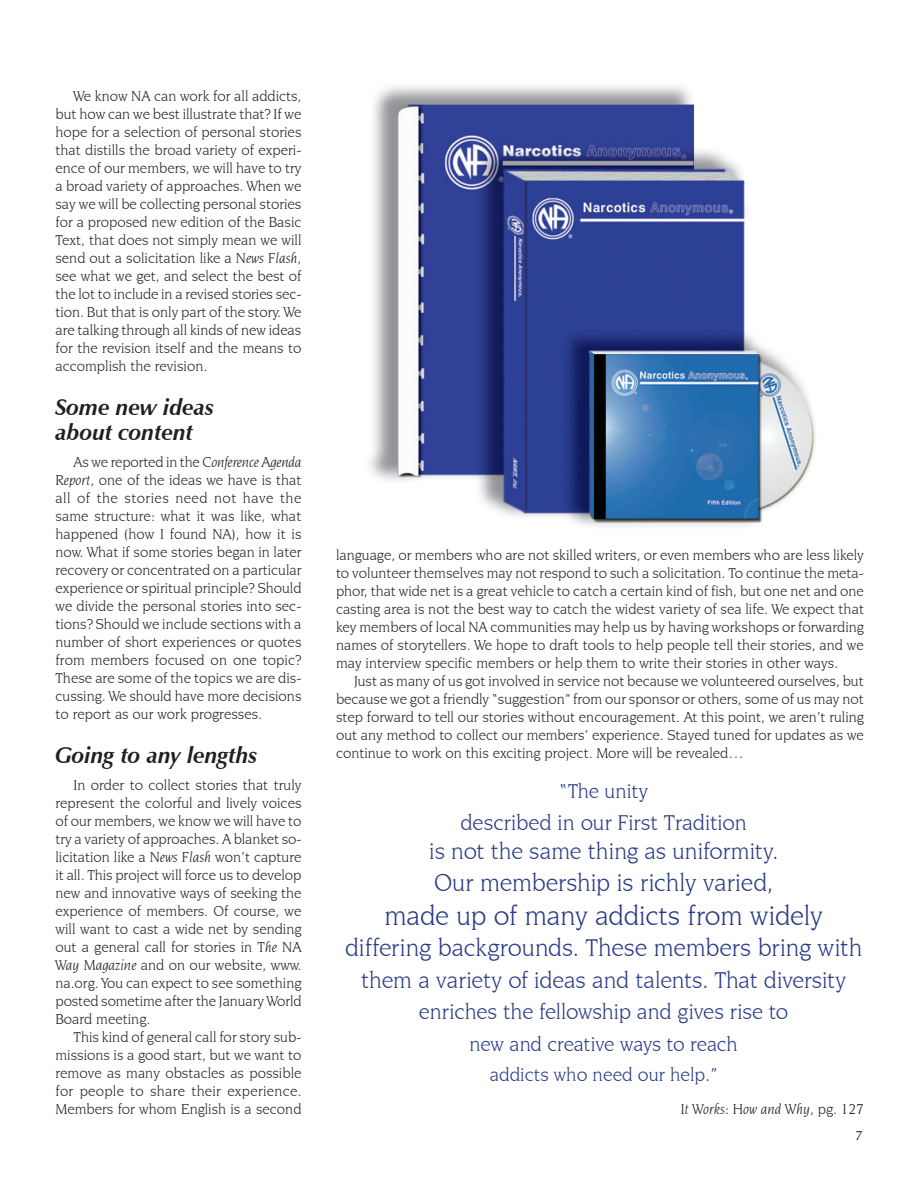
<style>
.page{position:relative;width:918px;height:1188px;background:#fff}
.page>*{position:absolute;margin:0;border:0;box-sizing:border-box;transform-origin:0 0}
.t1{font:28.5px "Novarese IT Cby BT";letter-spacing:-.01em;color:#273886}
.t2{font:25.5px "Novarese IT Cby BT";letter-spacing:-.005em;color:#273886}
.t3{font:24px "Novarese IT Cby BT";letter-spacing:-.005em;color:#273886}
.t4{font:22.5px "Novarese IT Cby BT";letter-spacing:-.005em;color:#273886}
.t5{font:italic 700 22.5px/25.5px "Zapf Humanist 601 BT";color:#231f20}
.t6{font:21px "Novarese IT Cby BT";letter-spacing:-.005em;color:#273886}
.t7{font:19.5px "Novarese IT Cby BT";color:#273886}
.t8{font:15px/18px "Novarese IT Cby BT";color:#231f20;text-align:justify}
.t9{font:italic 15px "Novarese IT Cby BT";color:#231f20}
.t10{font:600 13.5px "Zapf Humanist 601 BT";color:#231f20}
.s1{font-style:italic}
.s2{font-style:normal}
</style>
<div class="page">
<img style="left:370px;top:86px;width:446px;height:440px">
<p class="t8" style="left:55px;top:87px;width:248px;text-indent:18px">We know NA can work for all addicts, but how can we best illustrate that? If we hope for a selection of personal stories that distills the broad variety of experi&shy;ence of our members, we will have to try a broad variety of approaches. When we say we will be collecting personal stories for a proposed new edition of the Basic Text, that does not simply mean we will send out a solicitation like a <span class="s1">News Flash</span>, see what we get, and select the best of the lot to include in a revised stories sec&shy;tion. But that is only part of the story. We are talking through all kinds of new ideas for the revision itself and the means to accomplish the revision.</p>
<h3 class="t5" style="left:56px;top:394px;width:160px">Some new ideas about content</h3>
<p class="t8" style="left:55px;top:453px;width:248px;text-indent:18px">As we reported in the <span class="s1">Conference Agenda Report</span>, one of the ideas we have is that all of the stories need not have the same structure: what it was like, what happened (how I found NA), how it is now. What if some stories began in later recovery or concentrated on a particular experience or spiritual principle? Should we divide the personal stories into sec&shy;tions? Should we include sections with a number of short experiences or quotes from members focused on one topic?<br>These are some of the topics we are dis&shy;cussing. We should have more decisions to report as our work progresses.</p>
<h3 class="t5" style="left:56px;top:742px;width:204px">Going to any lengths</h3>
<p class="t8" style="left:55px;top:776px;width:248px;text-indent:18px">In order to collect stories that truly represent the colorful and lively voices of our members, we know we will have to try a variety of approaches. A blanket so&shy;licitation like a <span class="s1">News Flash</span> won’t capture it all. This project will force us to develop new and innovative ways of seeking the experience of members. Of course, we will want to cast a wide net by sending out a general call for stories in <span class="s1">The NA Way Magazine</span> and on our website, www. na.org. You can expect to see something posted sometime after the January World Board meeting.</p>
<p class="t8" style="left:55px;top:1028px;width:248px;text-indent:18px">This kind of general call for story sub&shy;missions is a good start, but we want to remove as many obstacles as possible for people to share their experience.<br>Members for whom English is a second</p>
<p class="t8" style="left:336px;top:546px;width:530px">language, or members who are not skilled writers, or even members who are less likely to volunteer themselves may not respond to such a solicitation. To continue the meta&shy;phor, that wide net is a great vehicle to catch a certain kind of fish, but one net and one casting area is not the best way to catch the widest variety of sea life. We expect that key members of local NA communities may help us by having workshops or forwarding names of storytellers. We hope to draft tools to help people tell their stories, and we may interview specific members or help them to write their stories in other ways.</p>
<p class="t8" style="left:336px;top:672px;width:529px;text-indent:18px">Just as many of us got involved in service not because we volunteered ourselves, but because we got a friendly “suggestion” from our sponsor or others, some of us may not step forward to tell our stories without encouragement. At this point, we aren’t ruling out any method to collect our members’ experience. Stayed tuned for updates as we continue to work on this exciting project. More will be revealed…</p>
<h3 class="t6" style="left:559px;top:779px;width:90px">“The unity</h3>
<h3 class="t4" style="left:461px;top:809px;width:288px">described in our First Tradition</h3>
<h3 class="t3" style="left:429px;top:837px;width:350px">is not the same thing as uniformity.</h3>
<h2 class="t2" style="left:434px;top:867px;width:341px">Our membership is richly varied,</h2>
<h1 class="t1" style="left:385px;top:899px;width:440px">made up of many addicts from widely</h1>
<h2 class="t2" style="left:345px;top:933px;width:519px">differing backgrounds. These members bring with</h2>
<h3 class="t3" style="left:361px;top:966px;width:487px">them a variety of ideas and talents. That diversity</h3>
<h3 class="t4" style="left:419px;top:999px;width:371px">enriches the fellowship and gives rise to</h3>
<h3 class="t6" style="left:470px;top:1032px;width:270px">new and creative ways to reach</h3>
<h3 class="t7" style="left:490px;top:1063px;width:230px">addicts who need our help.”</h3>
<p class="t9" style="left:681px;top:1100px;width:185px">It Works: How and Why<span class="s2">, pg. 127</span></p>
<p class="t10" style="left:855px;top:1127px;width:9px">7</p>
</div>
